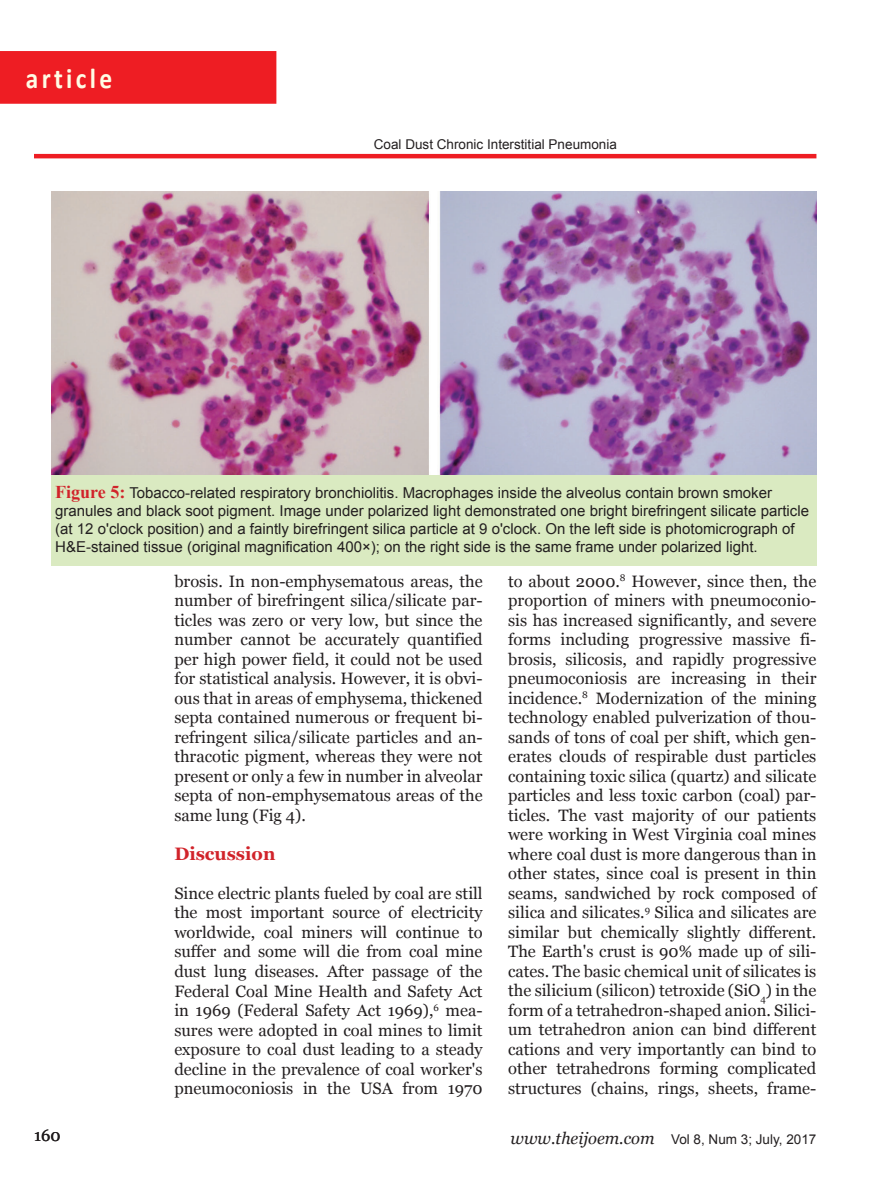
<style>
.page{position:relative;width:893px;height:1191px;background:#fff}
.page>*{position:absolute;margin:0;border:0;box-sizing:border-box;transform-origin:0 0}
.t1{font:700 28.8px "Calibri";letter-spacing:.13em;color:#fffce4;scale:.88 1}
.heading{font:700 18px "Georgia";color:#d1232a}
.First_body{font:16.5px/19.5px "Georgia";color:#231f20;text-align:justify}
.body{font:16.5px/19.5px "Georgia";color:#231f20;text-align:justify}
.Legend{font:15px/18px "Arial";color:#231f20}
.Running_Title{font:13.5px "Arial";color:#231f20}
.s1{font-family:"Times New Roman";font-weight:700;font-size:18px;color:#d1232a}
.s2{font-family:"Georgia";font-style:italic;font-size:16.5px}
</style>
<div class="page">
<hr style="left:34px;top:154px;width:782px;height:4px;background:#ee1d23">
<div style="left:0;top:51px;width:276px;height:53px;background:#ee1d23"></div>
<img style="left:51px;top:191px;width:765px;height:284px">
<div style="left:51px;top:475px;width:765px;height:91px;background:#daeac1"></div>
<h1 class="t1" style="left:26px;top:60px;width:99px">article</h1>
<p class="Running_Title" style="left:374px;top:136px;width:245px">Coal Dust Chronic Interstitial Pneumonia</p>
<p class="Legend" style="left:55px;top:484px;width:755px"><span class="s1">Figure 5:</span> Tobacco-related respiratory bronchiolitis. Macrophages inside the alveolus contain brown smoker granules and black soot pigment. Image under polarized light demonstrated one bright birefringent silicate particle (at 12 o'clock position) and a faintly birefringent silica particle at 9 o'clock. On the left side is photomicrograph of H&amp;E-stained tissue (original magnification 400×); on the right side is the same frame under polarized light.</p>
<p class="body" style="left:174px;top:571px;width:310px">brosis. In non-emphysematous areas, the number of birefringent silica/silicate par&shy;ticles was zero or very low, but since the number cannot be accurately quantified per high power field, it could not be used for statistical analysis. However, it is obvi&shy;ous that in areas of emphysema, thickened septa contained numerous or frequent bi&shy;refringent silica/silicate particles and an&shy;thracotic pigment, whereas they were not present or only a few in number in alveolar septa of non-emphysematous areas of the same lung (Fig 4).</p>
<p class="heading" style="left:174px;top:843px;width:103px">Discussion</p>
<p class="First_body" style="left:174px;top:883px;width:310px">Since electric plants fueled by coal are still the most important source of electricity worldwide, coal miners will continue to suffer and some will die from coal mine dust lung diseases. After passage of the Federal Coal Mine Health and Safety Act in 1969 (Federal Safety Act 1969),<sup>6</sup> mea&shy;sures were adopted in coal mines to limit exposure to coal dust leading to a steady decline in the prevalence of coal worker's pneumoconiosis in the USA from 1970</p>
<p class="First_body" style="left:508px;top:571px;width:310px">to about 2000.<sup>8</sup> However, since then, the proportion of miners with pneumoconio&shy;sis has increased significantly, and severe forms including progressive massive fi&shy;brosis, silicosis, and rapidly progressive pneumoconiosis are increasing in their incidence.<sup>8</sup> Modernization of the mining technology enabled pulverization of thou&shy;sands of tons of coal per shift, which gen&shy;erates clouds of respirable dust particles containing toxic silica (quartz) and silicate particles and less toxic carbon (coal) par&shy;ticles. The vast majority of our patients were working in West Virginia coal mines where coal dust is more dangerous than in other states, since coal is present in thin seams, sandwiched by rock composed of silica and silicates.<sup>9</sup> Silica and silicates are similar but chemically slightly different.<br>The Earth's crust is 90% made up of sili&shy;cates. The basic chemical unit of silicates is the silicium (silicon) tetroxide (SiO<sub>4</sub>) in the form of a tetrahedron-shaped anion. Silici&shy;um tetrahedron anion can bind different cations and very importantly can bind to other tetrahedrons forming complicated structures (chains, rings, sheets, frame-</p>
<p class="First_body" style="left:34px;top:1125px;width:28px">160</p>
<p class="Running_Title" style="left:510px;top:1130px;width:307px"><span class="s2">www.theijoem.com</span> Vol 8, Num 3; July, 2017</p>
</div>
